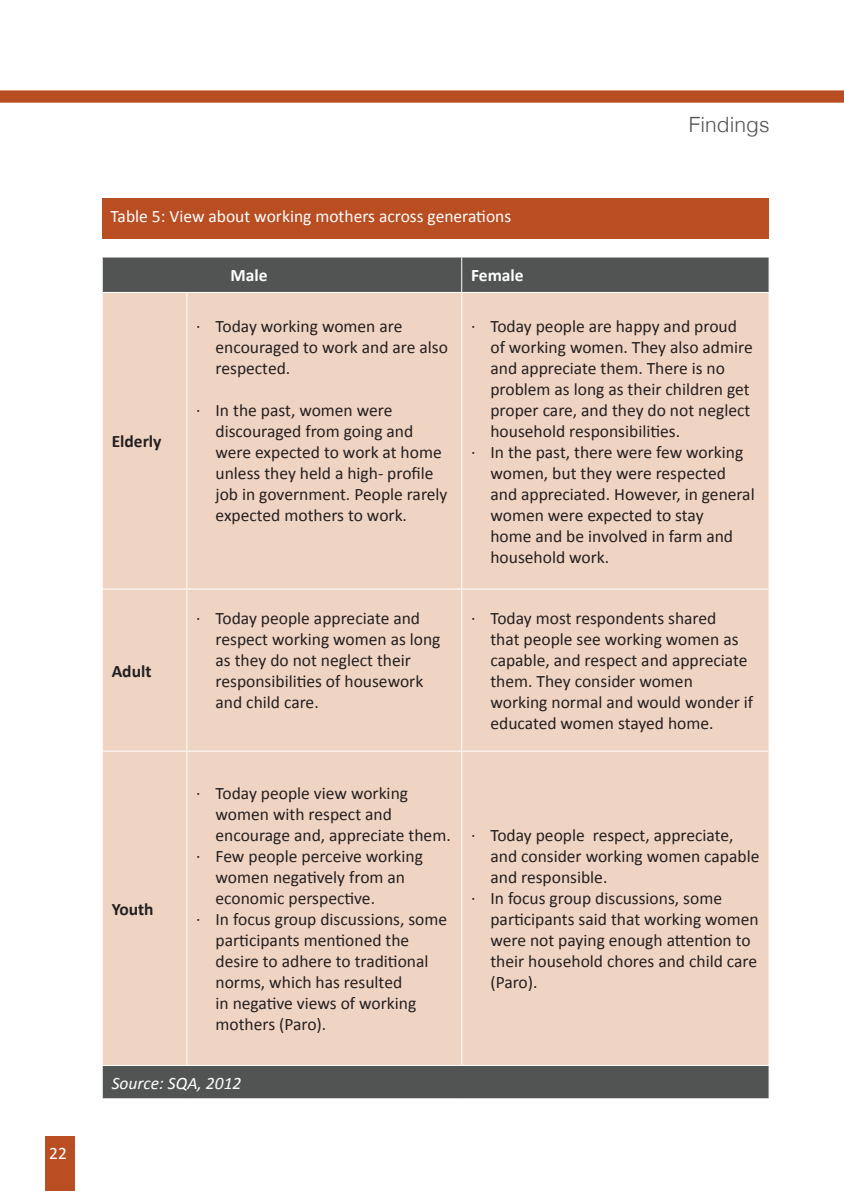
<style>
.page{position:relative;width:844px;height:1191px;background:#fff}
.page>*{position:absolute;margin:0;border:0;box-sizing:border-box;transform-origin:0 0}
.t1{font:300 21px "Helvetica";color:#515453}
.t2{font:17.5px/21px "Calibri";color:#231f20}
.t3{font:17.5px "Calibri";color:#fff}
.t4{font:700 17.5px "Calibri";color:#231f20}
.t5{font:italic 17.5px "Calibri";color:#fff}
.t6{font:700 17.5px "Calibri";color:#fff}
</style>
<div class="page">
<div style="left:0;top:90px;width:843px;height:13px;background:#b94e22"></div>
<div style="left:45px;top:1136px;width:29px;height:55px;background:#b94e22"></div>
<svg style="left:843px;top:90px;width:1px;height:13px"></svg>
<div style="left:103px;top:198px;width:665px;height:41px;background:#b94e22"></div>
<div style="left:103px;top:257px;width:665px;height:841px;background:#515453"></div>
<div style="left:103px;top:293px;width:665px;height:772px;background:#f0d4c3"></div>
<hr style="left:461px;top:257px;width:1px;height:35px;background:#fff">
<hr style="left:102px;top:292px;width:85px;height:1px;background:#fff">
<hr style="left:187px;top:292px;width:274px;height:1px;background:#fff">
<hr style="left:186px;top:293px;width:1px;height:295px;background:#fff">
<hr style="left:461px;top:292px;width:308px;height:1px;background:#fff">
<hr style="left:461px;top:293px;width:1px;height:295px;background:#fff">
<hr style="left:102px;top:588px;width:85px;height:1px;background:#fff">
<hr style="left:187px;top:588px;width:274px;height:1px;background:#fff">
<hr style="left:186px;top:589px;width:1px;height:161px;background:#fff">
<hr style="left:461px;top:588px;width:308px;height:1px;background:#fff">
<hr style="left:461px;top:589px;width:1px;height:161px;background:#fff">
<hr style="left:102px;top:750px;width:85px;height:1px;background:#fff">
<hr style="left:187px;top:750px;width:274px;height:1px;background:#fff">
<hr style="left:186px;top:751px;width:1px;height:314px;background:#fff">
<hr style="left:461px;top:750px;width:308px;height:1px;background:#fff">
<hr style="left:461px;top:751px;width:1px;height:314px;background:#fff">
<hr style="left:102px;top:1065px;width:85px;height:1px;background:#fff">
<hr style="left:187px;top:1065px;width:274px;height:1px;background:#fff">
<hr style="left:461px;top:1065px;width:308px;height:1px;background:#fff">
<p class="t3" style="left:49px;top:1142px;width:19px">22</p>
<p class="t3" style="left:110px;top:205px;width:402px">Table 5: View about working mothers across generations</p>
<p class="t6" style="left:230px;top:264px;width:39px">Male</p>
<p class="t6" style="left:471px;top:264px;width:54px">Female</p>
<p class="t1" style="left:688px;top:111px;width:82px">Findings</p>
<p class="t4" style="left:112px;top:430px;width:51px">Elderly</p>
<p class="t4" style="left:112px;top:659px;width:41px">Adult</p>
<p class="t4" style="left:112px;top:898px;width:43px">Youth</p>
<p class="t2" style="left:215px;top:315px;width:234px;text-indent:-19px">· Today working women are encouraged to work and are also respected.</p>
<p class="t2" style="left:215px;top:399px;width:233px;text-indent:-19px">· In the past, women were discouraged from going and were expected to work at home unless they held a high- profile job in government. People rarely expected mothers to work.</p>
<p class="t2" style="left:471px;top:315px;width:267px">· Today people are happy and proud</p>
<p class="t2" style="left:490px;top:336px;width:264px">of working women. They also admire</p>
<p class="t2" style="left:490px;top:357px;width:236px">and appreciate them. There is no</p>
<p class="t2" style="left:490px;top:378px;width:261px">problem as long as their children get</p>
<p class="t2" style="left:490px;top:399px;width:261px">proper care, and they do not neglect</p>
<p class="t2" style="left:490px;top:420px;width:191px">household responsibilities.</p>
<p class="t2" style="left:471px;top:441px;width:273px">· In the past, there were few working</p>
<p class="t2" style="left:490px;top:462px;width:237px">women, but they were respected</p>
<p class="t2" style="left:490px;top:483px;width:266px">and appreciated. However, in general</p>
<p class="t2" style="left:490px;top:504px;width:215px">women were expected to stay</p>
<p class="t2" style="left:490px;top:525px;width:244px">home and be involved in farm and</p>
<p class="t2" style="left:490px;top:546px;width:120px">household work.</p>
<p class="t2" style="left:215px;top:608px;width:226px;text-indent:-19px">· Today people appreciate and respect working women as long as they do not neglect their responsibilities of housework and child care.</p>
<p class="t2" style="left:490px;top:608px;width:264px;text-indent:-19px">· Today most respondents shared<br>that people see working women as capable, and respect and appreciate them. They consider women working normal and would wonder if educated women stayed home.</p>
<p class="t2" style="left:196px;top:783px;width:213px">· Today people view working</p>
<p class="t2" style="left:215px;top:804px;width:178px">women with respect and</p>
<p class="t2" style="left:215px;top:825px;width:237px">encourage and, appreciate them.</p>
<p class="t2" style="left:196px;top:846px;width:228px">· Few people perceive working</p>
<p class="t2" style="left:215px;top:867px;width:191px">women negatively from an</p>
<p class="t2" style="left:215px;top:888px;width:161px">economic perspective.</p>
<p class="t2" style="left:196px;top:909px;width:252px">· In focus group discussions, some</p>
<p class="t2" style="left:215px;top:930px;width:195px">participants mentioned the</p>
<p class="t2" style="left:215px;top:951px;width:214px">desire to adhere to traditional</p>
<p class="t2" style="left:215px;top:972px;width:188px">norms, which has resulted</p>
<p class="t2" style="left:215px;top:993px;width:202px">in negative views of working</p>
<p class="t2" style="left:215px;top:1014px;width:112px">mothers (Paro).</p>
<p class="t2" style="left:471px;top:825px;width:264px">· Today people respect, appreciate,</p>
<p class="t2" style="left:490px;top:846px;width:270px">and consider working women capable</p>
<p class="t2" style="left:490px;top:867px;width:118px">and responsible.</p>
<p class="t2" style="left:471px;top:888px;width:252px">· In focus group discussions, some</p>
<p class="t2" style="left:490px;top:909px;width:270px">participants said that working women</p>
<p class="t2" style="left:490px;top:930px;width:262px">were not paying enough attention to</p>
<p class="t2" style="left:490px;top:951px;width:268px">their household chores and child care</p>
<p class="t2" style="left:490px;top:972px;width:49px">(Paro).</p>
<p class="t5" style="left:112px;top:1071px;width:131px">Source: SQA, 2012</p>
</div>
